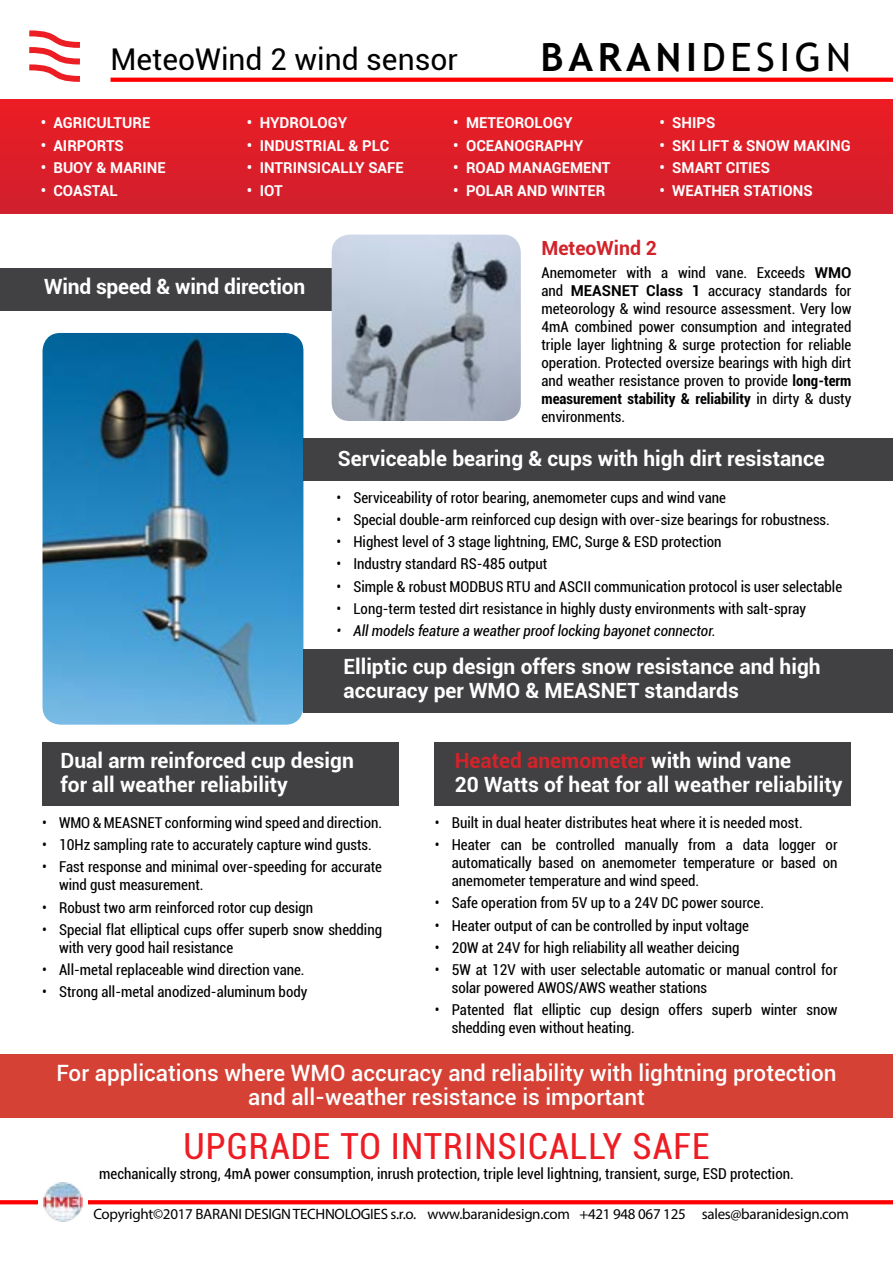
<style>
.page{position:relative;width:893px;height:1263px;background:#fff}
.page>*{position:absolute;margin:0;border:0;box-sizing:border-box;transform-origin:0 0}
.t1{font:700 39px "Trebuchet MS";letter-spacing:.12em;color:#000}
.t2{font:condensed 36px "Roboto";color:#ed1d24}
.t3{font:30px "Roboto";color:#000}
.t4{font:500 22.5px/24px "Roboto";color:#fff;text-align:center}
.t5{font:700 21px/24px "Roboto";color:#fff}
.t6{font:700 19.5px "Roboto";color:#d2232a}
.t7{font:condensed 15px/18px "Roboto";color:#000}
.t8{font:700 15px "Roboto";color:#fff}
.t9{font:15px "Myriad Pro";letter-spacing:-.02em;color:#000}
.t10{font:italic condensed 15px "Roboto";color:#000}
.s1{font-weight:400}
.s2{font-weight:700;font-stretch:normal}
.s3{font-weight:700}
.s4{color:#d2232a}
</style>
<div class="page">
<svg style="left:111px;top:78px;width:782px;height:4px;background:#ff0808"></svg>
<svg style="left:0;top:1200px;width:893px;height:4px;background:#ff0a0a"></svg>
<div style="left:38px;top:1182px;width:49px;height:39px;background:#fff"></div>
<img style="left:44px;top:1182px;width:38px;height:39px">
<svg style="left:29px;top:30px;width:51px;height:52px"></svg>
<div style="left:0;top:100px;width:893px;height:113px;background:linear-gradient(to bottom,#ec1d24,#d0202d)"></div>
<div style="left:0;top:268px;width:369px;height:42px;background:#414042"></div>
<img style="left:332px;top:235px;width:189px;height:186px">
<img style="left:43px;top:333px;width:260px;height:392px">
<div style="left:303px;top:438px;width:590px;height:43px;background:#414042"></div>
<div style="left:43px;top:742px;width:356px;height:64px;background:#414042"></div>
<div style="left:303px;top:650px;width:590px;height:63px;background:#414042"></div>
<div style="left:0;top:1053px;width:893px;height:64px;background:#d54134"></div>
<div style="left:434px;top:742px;width:416px;height:64px;background:#414042"></div>
<h3 class="t3" style="left:111px;top:38px;width:349px">MeteoWind 2 wind sensor</h3>
<h1 class="t1" style="left:540px;top:32px;width:312px">BARANI<span class="s1">DESIGN</span></h1>
<p class="t8" style="left:41px;top:112px;width:111px">• Agriculture</p>
<p class="t8" style="left:41px;top:135px;width:85px">• Airports</p>
<p class="t8" style="left:41px;top:157px;width:127px">• Buoy &amp; Marine</p>
<p class="t8" style="left:41px;top:180px;width:78px">• Coastal</p>
<p class="t8" style="left:247px;top:112px;width:102px">• Hydrology</p>
<p class="t8" style="left:247px;top:135px;width:144px">• Industrial &amp; PLC</p>
<p class="t8" style="left:247px;top:157px;width:158px">• Intrinsically safe</p>
<p class="t8" style="left:247px;top:180px;width:37px">• IoT</p>
<h3 class="t5" style="left:44px;top:274px;width:263px">Wind speed &amp; wind direction</h3>
<p class="t8" style="left:453px;top:112px;width:121px">• Meteorology</p>
<p class="t8" style="left:453px;top:135px;width:131px">• Oceanography</p>
<p class="t8" style="left:453px;top:157px;width:159px">• Road management</p>
<p class="t8" style="left:453px;top:180px;width:154px">• Polar and winter</p>
<p class="t8" style="left:659px;top:112px;width:56px">• ShipS</p>
<p class="t8" style="left:659px;top:135px;width:193px">• Ski lift &amp; snow making</p>
<p class="t8" style="left:659px;top:157px;width:112px">• Smart cities</p>
<p class="t8" style="left:659px;top:180px;width:155px">• Weather stations</p>
<h3 class="t6" style="left:541px;top:235px;width:117px">MeteoWind 2</h3>
<p class="t7" style="left:541px;top:263px;width:310px">Anemometer with a wind vane. Exceeds <span class="s2">WMO </span>and <span class="s2">MEASNET</span></p>
<p class="t7" style="left:541px;top:281px;width:311px;text-align:justify;text-indent:105px"><span class="s2">Class 1</span> accuracy standards for meteorology &amp; wind resource assessment. Very low 4mA combined power consumption and integrated triple layer lightning &amp; surge protection for reliable operation. Protected oversize bearings with high dirt and weather resistance proven to provide <span class="s3">long-term measurement stability &amp; reliability</span> in dirty &amp; dusty environments.</p>
<h3 class="t5" style="left:338px;top:446px;width:489px">Serviceable bearing &amp; cups with high dirt resistance</h3>
<p class="t7" style="left:336px;top:488px;width:391px">• Serviceability of rotor bearing, anemometer cups and wind vane</p>
<p class="t7" style="left:336px;top:510px;width:495px">• Special double-arm reinforced cup design with over-size bearings for robustness.</p>
<p class="t7" style="left:336px;top:532px;width:387px">• Highest level of 3 stage lightning, EMC, Surge &amp; ESD protection</p>
<p class="t7" style="left:336px;top:554px;width:213px">• Industry standard RS-485 output</p>
<p class="t7" style="left:336px;top:577px;width:507px">• Simple &amp; robust MODBUS RTU and ASCII communication protocol is user selectable</p>
<p class="t7" style="left:336px;top:599px;width:471px">• Long-term tested dirt resistance in highly dusty environments with salt-spray</p>
<p class="t10" style="left:336px;top:620px;width:381px">• All models feature a weather proof locking bayonet connector.</p>
<h3 class="t5" style="left:343px;top:654px;width:479px">Elliptic cup design offers snow resistance and high accuracy per WMO &amp; MEASNET</h3>
<h3 class="t5" style="left:645px;top:678px;width:96px">standards</h3>
<h3 class="t5" style="left:61px;top:747px;width:295px">Dual arm reinforced cup design for all weather reliability</h3>
<p class="t7" style="left:42px;top:813px;width:342px">• WMO &amp; MEASNET conforming wind speed and direction.</p>
<p class="t7" style="left:42px;top:835px;width:331px">• 10Hz sampling rate to accurately capture wind gusts.</p>
<p class="t7" style="left:59px;top:857px;width:325px;text-indent:-17px">• Fast response and minimal over-speeding for accurate wind gust measurement.</p>
<p class="t7" style="left:42px;top:898px;width:273px">• Robust two arm reinforced rotor cup design</p>
<p class="t7" style="left:59px;top:920px;width:325px;text-indent:-17px">• Special flat elliptical cups offer superb snow shedding with very good hail resistance</p>
<p class="t7" style="left:42px;top:960px;width:264px">• All-metal replaceable wind direction vane.</p>
<p class="t7" style="left:42px;top:982px;width:267px">• Strong all-metal anodized-aluminum body</p>
<h3 class="t5" style="left:455px;top:747px;width:389px"><span class="s4">Heated anemometer</span> with wind vane<br>20 Watts of heat for all weather reliability</h3>
<p class="t7" style="left:435px;top:813px;width:369px">• Built in dual heater distributes heat where it is needed most.</p>
<p class="t7" style="left:452px;top:835px;width:387px;text-align:justify;text-indent:-17px">• Heater can be controlled manually from a data logger or automatically based on anemometer temperature or based on anemometer temperature and wind speed.</p>
<p class="t7" style="left:435px;top:893px;width:331px">• Safe operation from 5V up to a 24V DC power source.</p>
<p class="t7" style="left:435px;top:916px;width:316px">• Heater output of can be controlled by input voltage</p>
<p class="t7" style="left:435px;top:938px;width:306px">• 20W at 24V for high reliability all weather deicing</p>
<p class="t7" style="left:452px;top:960px;width:387px;text-indent:-17px">• 5W at 12V with user selectable automatic or manual control for solar powered AWOS/AWS weather stations</p>
<p class="t7" style="left:452px;top:1000px;width:387px;text-indent:-17px">• Patented flat elliptic cup design offers superb winter snow shedding even without heating.</p>
<h3 class="t4" style="left:56px;top:1060px;width:782px">For applications where WMO accuracy and reliability with lightning protection and all-weather resistance is important</h3>
<h2 class="t2" style="left:183px;top:1122px;width:86px">upgrade</h2>
<h2 class="t2" style="left:340px;top:1122px;width:70px">to intrinsicall</h2>
<h2 class="t2" style="left:603px;top:1122px;width:50px">y safe</h2>
<p class="t7" style="left:99px;top:1164px;width:696px">mechanically strong, 4mA power consumption, inrush protection, triple level lightning, transient, surge, ESD protection.</p>
<p class="t9" style="left:93px;top:1204px;width:757px">Copyright©2017 BARANI DESIGN TECHNOLOGIES s.r.o. www.baranidesign.com +421 948 067 125 sales@baranidesign.com</p>
</div>
